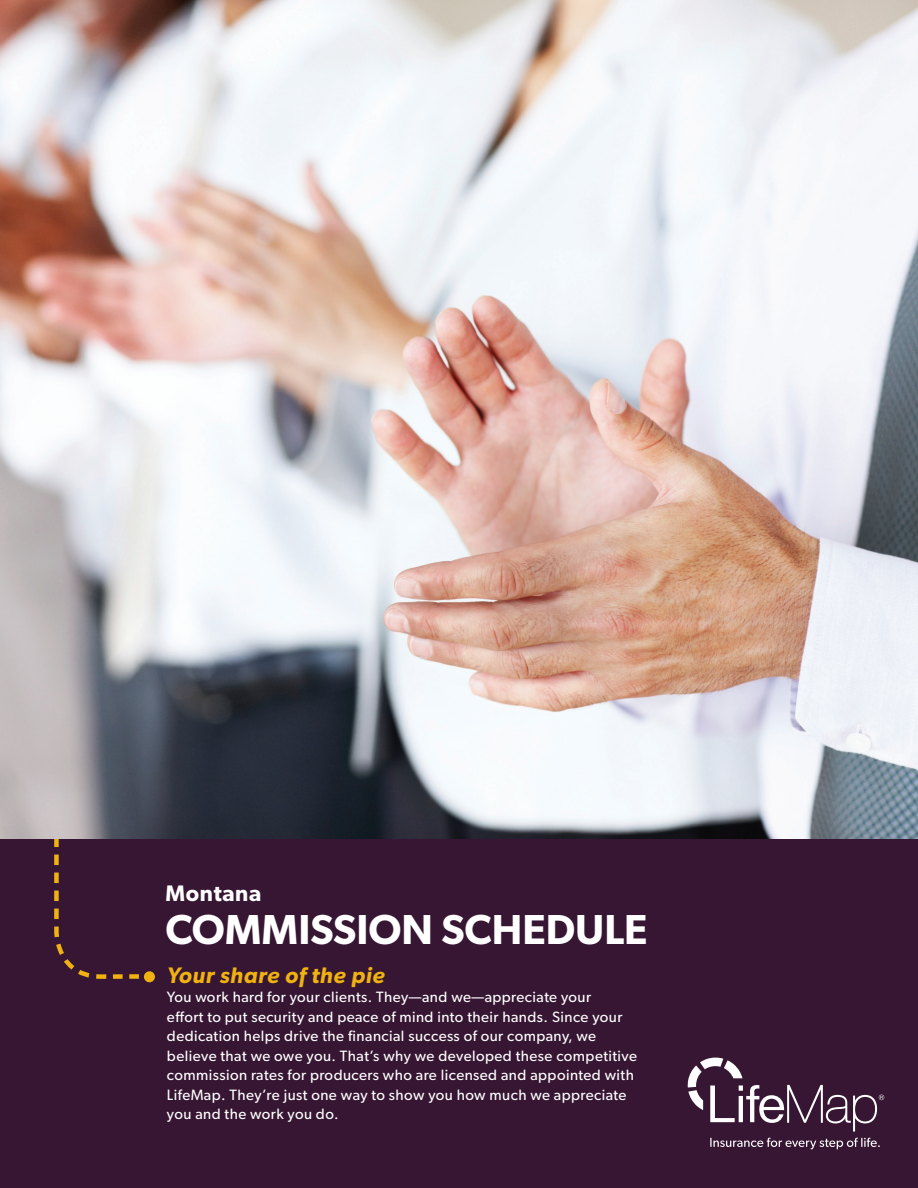
<style>
.page{position:relative;width:918px;height:1188px;background:#fff}
.page>*{position:absolute;margin:0;border:0;box-sizing:border-box;transform-origin:0 0}
.Product_Name{font:600 42px "Gibson";color:#fff}
.Front_Subhead{font:italic 600 22.5px "Gibson";letter-spacing:.03em;color:#efb211}
.Product_Category{font:600 22.5px "Gibson";letter-spacing:.03em;color:#fff}
.t1{font:15px/19.5px "Gibson";letter-spacing:.03em;color:#fff}
</style>
<div class="page">
<div style="left:0;top:164px;width:918px;height:1024px;background:#371633"></div>
<svg style="left:54px;top:839px;width:101px;height:142px"></svg>
<div style="left:144px;top:971px;width:11px;height:11px;background:#efb211;border-radius:50%"></div>
<svg style="left:710px;top:1138px;width:170px;height:11px"></svg>
<svg style="left:688px;top:1058px;width:196px;height:74px"></svg>
<img style="left:0;top:0;width:918px;height:839px">
<p class="Product_Category" style="left:165px;top:879px;width:97px">Montana</p>
<p class="Product_Name" style="left:165px;top:905px;width:484px">COMMISSION SCHEDULE</p>
<p class="Front_Subhead" style="left:167px;top:962px;width:219px">Your share of the pie</p>
<p class="t1" style="left:167px;top:987px;width:472px">You work hard for your clients. They—and we—appreciate your<br>effort to put security and peace of mind into their hands. Since your dedication helps drive the financial success of our company, we believe that we owe you. That’s why we developed these competitive commission rates for producers who are licensed and appointed with LifeMap. They’re just one way to show you how much we appreciate you and the work you do.</p>
</div>
